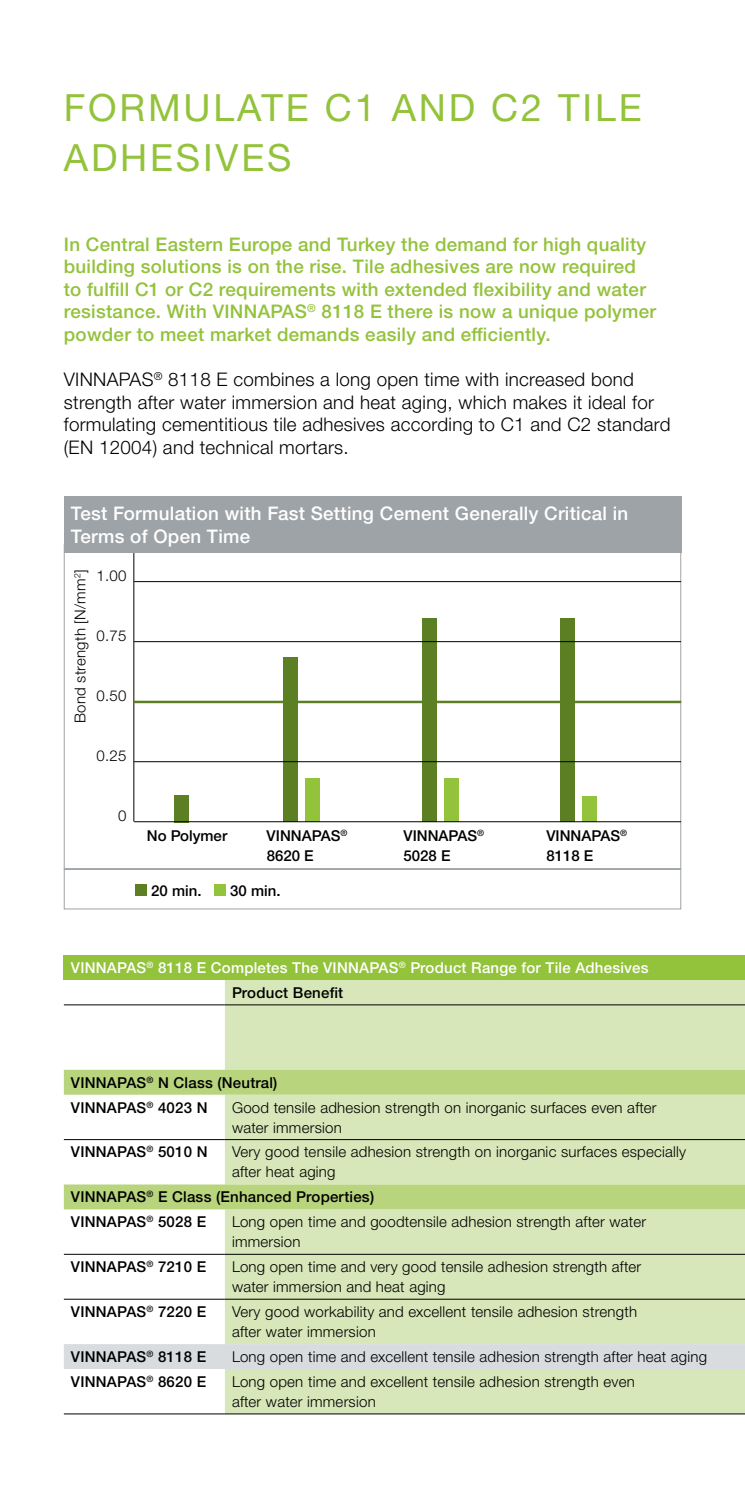
<style>
.page{position:relative;width:745px;height:1489px;background:#fff}
.page>*{position:absolute;margin:0;border:0;box-sizing:border-box;transform-origin:0 0}
.t1{font:37.5px/50px "Neue Helveticafor WACKER 55";letter-spacing:.075em;color:#93c23b}
.t2{font:18.75px/22.5px "Neue Helveticafor WACKER 65";letter-spacing:.015em;color:#93c23b}
.t3{font:18.75px/22.5px "Neue Helveticafor WACKER 45";letter-spacing:.015em;color:#000}
.t4{font:18.75px/22.5px "Neue Helveticafor WACKER 65";letter-spacing:.015em;color:#fff}
.t5{font:15px/20px "Neue Helveticafor WACKER 45";letter-spacing:.015em;color:#000}
.t6{font:15px/20px "Neue Helveticafor WACKER 65";letter-spacing:.015em;color:#000}
.t7{font:15px/25px "Neue Helveticafor WACKER 65";letter-spacing:.015em;color:#fff}
.s1{color:#000}
</style>
<div class="page">
<div style="left:64px;top:955px;width:680px;height:24px;background:#93c23b"></div>
<div style="left:225px;top:979px;width:519px;height:434px;background:#d8e7b9"></div>
<svg style="left:64px;top:1069px;width:680px;height:140px;background:#d2e3ae"></svg>
<div style="left:64px;top:1343px;width:680px;height:25px;background:#d8dcde"></div>
<hr style="left:64px;top:1413px;width:161px;height:1px;background:#000">
<hr style="left:225px;top:1413px;width:519px;height:1px;background:#000">
<hr style="left:64px;top:1253px;width:161px;height:1px;background:#000">
<hr style="left:225px;top:1253px;width:519px;height:1px;background:#000">
<hr style="left:64px;top:1298px;width:161px;height:1px;background:#000">
<hr style="left:225px;top:1298px;width:519px;height:1px;background:#000">
<hr style="left:64px;top:1139px;width:161px;height:1px;background:#000">
<hr style="left:225px;top:1139px;width:519px;height:1px;background:#000">
<hr style="left:64px;top:1004px;width:161px;height:1px;background:#000">
<hr style="left:225px;top:1004px;width:519px;height:1px;background:#000">
<div style="left:174px;top:795px;width:14px;height:27px;background:#5d7f24"></div>
<div style="left:283px;top:656px;width:15px;height:165px;background:#5d7f24"></div>
<div style="left:422px;top:617px;width:14px;height:204px;background:#5d7f24"></div>
<div style="left:560px;top:617px;width:14px;height:204px;background:#5d7f24"></div>
<div style="left:305px;top:778px;width:15px;height:43px;background:#93c23b"></div>
<div style="left:444px;top:778px;width:14px;height:43px;background:#93c23b"></div>
<div style="left:582px;top:795px;width:14px;height:26px;background:#93c23b"></div>
<hr style="left:133px;top:537px;width:1px;height:284px;background:#000">
<div style="left:135px;top:883px;width:12px;height:12px;background:#5d7f24"></div>
<div style="left:214px;top:883px;width:12px;height:12px;background:#93c23b"></div>
<hr style="left:64px;top:868px;width:616px;height:1px;background:#9ea3a7">
<div style="left:64px;top:496px;width:616px;height:57px;background:#9ea3a7"></div>
<hr style="left:134px;top:581px;width:546px;height:1px;background:#000">
<hr style="left:134px;top:641px;width:546px;height:1px;background:#000">
<hr style="left:134px;top:761px;width:546px;height:1px;background:#000">
<hr style="left:134px;top:821px;width:546px;height:1px;background:#000">
<hr style="left:133px;top:700px;width:547px;height:3px;background:#5d7f24">
<h1 class="t1" style="left:64px;top:82px;width:579px">FORMULATE C1 AND C2 TILE<br>ADHESIVES</h1>
<p class="t2" style="left:64px;top:233px;width:593px">In Central Eastern Europe and Turkey the demand for high quality building solutions is on the rise. Tile adhesives are now required to fulfill C1 or C2 requirements with extended flexibility and water resistance. With VINNAPAS<sup>®</sup> 8118 E there is now a unique polymer powder to meet market demands easily and efficiently.</p>
<p class="t3" style="left:64px;top:368px;width:607px">VINNAPAS<sup>®</sup> 8118 E combines a long open time with increased bond strength after water immersion and heat aging, which makes it ideal for formulating cementitious tile adhesives according to C1 and C2 standard (EN 12004) and technical mortars.</p>
<p class="t4" style="left:71px;top:502px;width:558px">Test Formulation with Fast Setting Cement Generally Critical in<br>Terms of Open Time</p>
<p class="t5" style="left:70px;top:723px;width:155px;rotate:-90deg">Bond strength [N/mm<sup>2</sup>]</p>
<p class="t5" style="left:97px;top:565px;width:31px">1.00</p>
<p class="t5" style="left:97px;top:625px;width:31px">0.75</p>
<p class="t5" style="left:97px;top:685px;width:31px">0.50</p>
<p class="t5" style="left:97px;top:745px;width:31px">0.25</p>
<p class="t5" style="left:118px;top:805px;width:10px">0</p>
<p class="t6" style="left:147px;top:825px;width:82px">No Polymer</p>
<p class="t6" style="left:266px;top:825px;width:82px">VINNAPAS<sup>®<br></sup>8620 E</p>
<p class="t6" style="left:403px;top:825px;width:82px">VINNAPAS<sup>®<br></sup>5028 E</p>
<p class="t6" style="left:546px;top:825px;width:82px">VINNAPAS<sup>®<br></sup>8118 E</p>
<p class="t6" style="left:151px;top:880px;width:52px">20 min.</p>
<p class="t6" style="left:230px;top:880px;width:52px">30 min.</p>
<p class="t7" style="left:232px;top:955px;width:418px;text-indent:-161px">VINNAPAS<sup>®</sup> 8118 E Completes The VINNAPAS<sup>®</sup> Product Range for Tile Adhesives<br><span class="s1">Product Benefit</span></p>
<p class="t6" style="left:71px;top:1069px;width:208px;line-height:25px">VINNAPAS<sup>®</sup> N Class (Neutral)<br>VINNAPAS<sup>®</sup> 4023 N</p>
<p class="t5" style="left:232px;top:1097px;width:426px">Good tensile adhesion strength on inorganic surfaces even after water immersion</p>
<p class="t6" style="left:71px;top:1141px;width:138px">VINNAPAS<sup>®</sup> 5010 N</p>
<p class="t5" style="left:232px;top:1141px;width:455px">Very good tensile adhesion strength on inorganic surfaces especially after heat aging</p>
<p class="t6" style="left:71px;top:1184px;width:304px;line-height:25px">VINNAPAS<sup>®</sup> E Class (Enhanced Properties)<br>VINNAPAS<sup>®</sup> 5028 E</p>
<p class="t5" style="left:232px;top:1211px;width:415px">Long open time and goodtensile adhesion strength after water immersion</p>
<p class="t6" style="left:71px;top:1256px;width:137px">VINNAPAS<sup>®</sup> 7210 E</p>
<p class="t5" style="left:232px;top:1256px;width:410px">Long open time and very good tensile adhesion strength after water immersion and heat aging</p>
<p class="t6" style="left:71px;top:1301px;width:137px">VINNAPAS<sup>®</sup> 7220 E</p>
<p class="t5" style="left:232px;top:1301px;width:406px">Very good workability and excellent tensile adhesion strength after water immersion</p>
<p class="t6" style="left:71px;top:1346px;width:137px">VINNAPAS<sup>®</sup> 8118 E</p>
<p class="t5" style="left:232px;top:1346px;width:476px">Long open time and excellent tensile adhesion strength after heat aging</p>
<p class="t6" style="left:71px;top:1371px;width:137px">VINNAPAS<sup>®</sup> 8620 E</p>
<p class="t5" style="left:232px;top:1371px;width:404px">Long open time and excellent tensile adhesion strength even after water immersion</p>
</div>
